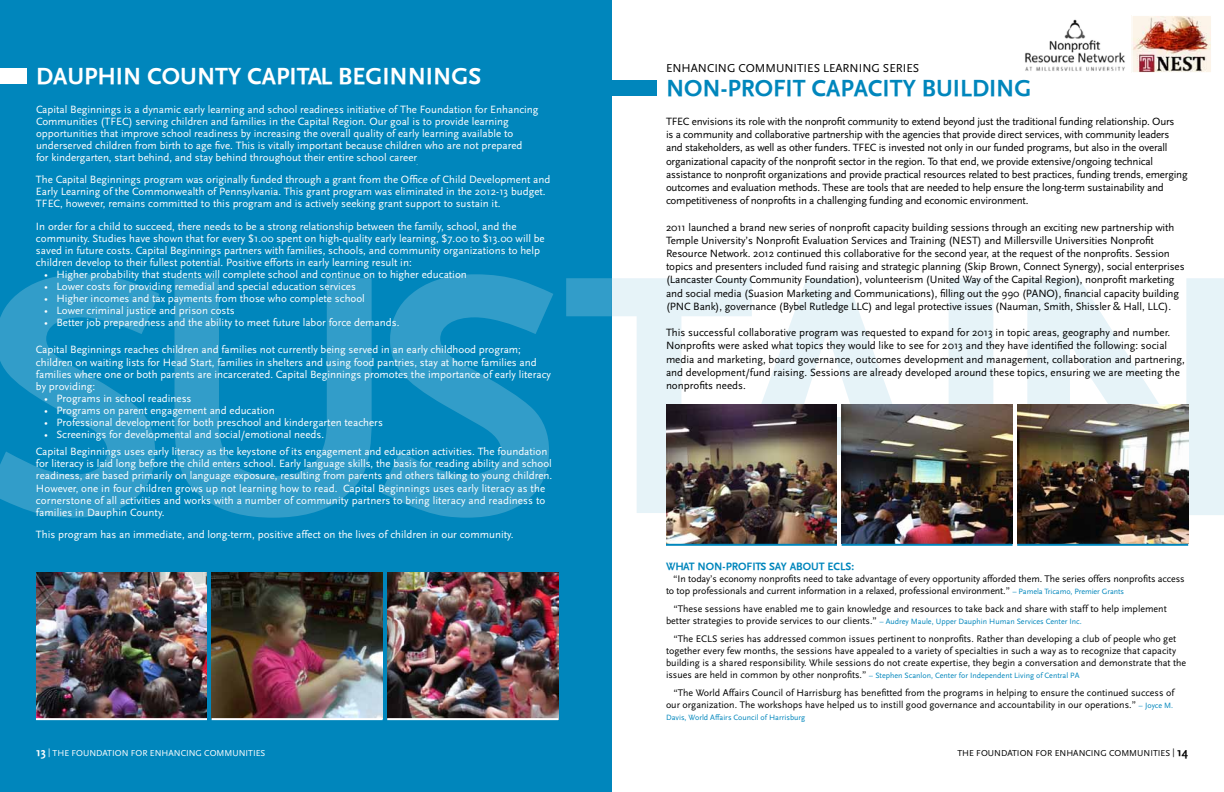
<style>
.page{position:relative;width:1224px;height:792px;background:#fff}
.page>*{position:absolute;margin:0;border:0;box-sizing:border-box;transform-origin:0 0}
.t1{font:700 24px "Scala Sans";color:#fff}
.t2{font:700 24px "Scala Sans";color:#0086bc}
.t3{font:12px "Scala Sans";color:#000}
.t4{font:11px/12.1px "Scala Sans";color:#fff}
.t5{font:11px/13.2px "Scala Sans";letter-spacing:-.01em;color:#000}
.t6{font:700 11px "Scala Sans";color:#0086bc}
.t7{font:10px/12px "Scala Sans";color:#000}
.t8{font:9px "Scala Sans";color:#fff}
.t9{font:9px "Scala Sans";color:#000}
.t10{font:8px "Scala Sans";color:#0086bc}
.s1{font-size:8px;color:#0086bc}
.s2{font-size:10px;color:#000}
.s3{font-weight:700;font-size:12px}
</style>
<div class="page">
<div style="left:0;top:0;width:612px;height:792px;background:#0086bc"></div>
<svg style="left:0;top:274px;width:612px;height:244px"></svg>
<img style="left:36px;top:572px;width:171px;height:146px">
<img style="left:212px;top:572px;width:171px;height:146px">
<img style="left:387px;top:572px;width:171px;height:146px">
<svg style="left:752px;top:278px;width:472px;height:237px;fill:#e6f3f8"></svg>
<svg style="left:612px;top:278px;width:140px;height:235px"></svg>
<img style="left:1134px;top:17px;width:76px;height:54px">
<div style="left:1132px;top:15px;width:80px;height:58px;border:1px solid #fff"></div>
<img style="left:1025px;top:19px;width:100px;height:52px">
<div style="left:612px;top:80px;width:45px;height:16px;background:#0086bc"></div>
<div style="left:0;top:68px;width:27px;height:16px;background:#fff"></div>
<hr style="left:36px;top:718px;width:171px;height:2px;background:#fff">
<hr style="left:212px;top:718px;width:171px;height:2px;background:#fff">
<hr style="left:387px;top:718px;width:171px;height:2px;background:#fff">
<img style="left:666px;top:405px;width:171px;height:139px">
<img style="left:842px;top:405px;width:171px;height:139px">
<img style="left:1017px;top:405px;width:171px;height:139px">
<hr style="left:666px;top:544px;width:171px;height:2px;background:#0086bc">
<hr style="left:842px;top:544px;width:171px;height:2px;background:#0086bc">
<hr style="left:1017px;top:544px;width:171px;height:2px;background:#0086bc">
<h1 class="t1" style="left:36px;top:63px;width:447px">DAUPHIN COUNTY CAPITAL BEGINNINGS</h1>
<p class="t4" style="left:36px;top:103px;width:504px">Capital Beginnings is a dynamic early learning and school readiness initiative of The Foundation for Enhancing Communities (TFEC) serving children and families in the Capital Region. Our goal is to provide learning opportunities that improve school readiness by increasing the overall quality of early learning available to underserved children from birth to age five. This is vitally important because children who are not prepared<br>for kindergarten, start behind, and stay behind throughout their entire school career<sub>.</sub></p>
<p class="t4" style="left:36px;top:174px;width:516px">The Capital Beginnings program was originally funded through a grant from the Office of Child Development and<br>Early Learning of the Commonwealth of Pennsylvania. This grant program was eliminated in the 2012-13 budget.<br>TFEC, however, remains committed to this program and is actively seeking grant support to sustain it.</p>
<p class="t4" style="left:36px;top:220px;width:510px">In order for a child to succeed, there needs to be a strong relationship between the family, school, and the community. Studies have shown that for every $1.00 spent on high-quality early learning, $7.00 to $13.00 will be saved in future costs. Capital Beginnings partners with families, schools, and community organizations to help children develop to their fullest potential. Positive efforts in early learning result in:</p>
<p class="t4" style="left:44px;top:268px;width:424px">• Higher probability that students will complete school and continue on to higher education</p>
<p class="t4" style="left:44px;top:281px;width:313px">• Lower costs for providing remedial and special education services</p>
<p class="t4" style="left:44px;top:293px;width:322px">• Higher incomes and tax payments from those who complete school</p>
<p class="t4" style="left:44px;top:305px;width:192px">• Lower criminal justice and prison costs</p>
<p class="t4" style="left:44px;top:317px;width:357px">• Better job preparedness and the ability to meet future labor force demands.</p>
<p class="t4" style="left:36px;top:344px;width:517px">Capital Beginnings reaches children and families not currently being served in an early childhood program; children on waiting lists for Head Start, families in shelters and using food pantries, stay at home families and families where one or both parents are incarcerated. Capital Beginnings promotes the importance of early literacy by providing:</p>
<p class="t4" style="left:44px;top:392px;width:149px">• Programs in school readiness</p>
<p class="t4" style="left:44px;top:404px;width:232px">• Programs on parent engagement and education</p>
<p class="t4" style="left:44px;top:417px;width:340px">• Professional development for both preschool and kindergarten teachers</p>
<p class="t4" style="left:36px;top:426px;width:513px;line-height:17.1px;text-indent:8px">• Screenings for developmental and social/emotional needs.<br>Capital Beginnings uses early literacy as the keystone of its engagement and education activities. The foundation</p>
<p class="t4" style="left:36px;top:458px;width:518px">for literacy is laid long before the child enters school. Early language skills, the basis for reading ability and school readiness, are based primarily on language exposure, resulting from parents and others talking to young children.<br>However, one in four children grows up not learning how to read. Capital Beginnings uses early literacy as the cornerstone of all activities and works with a number of community partners to bring literacy and readiness to families in Dauphin County.</p>
<p class="t4" style="left:36px;top:528px;width:479px">This program has an immediate, and long-term, positive affect on the lives of children in our community.</p>
<p class="t3" style="left:666px;top:62px;width:255px">ENHANCING COMMUNITIES LEARNING SERIES</p>
<h1 class="t2" style="left:666px;top:75px;width:367px">NON-PROFIT CAPACITY BUILDING</h1>
<p class="t5" style="left:666px;top:115px;width:523px">TFEC envisions its role with the nonprofit community to extend beyond just the traditional funding relationship. Ours<br>is a community and collaborative partnership with the agencies that provide direct services, with community leaders and stakeholders, as well as other funders. TFEC is invested not only in our funded programs, but also in the overall organizational capacity of the nonprofit sector in the region. To that end, we provide extensive/ongoing technical assistance to nonprofit organizations and provide practical resources related to best practices, funding trends, emerging outcomes and evaluation methods. These are tools that are needed to help ensure the long-term sustainability and competitiveness of nonprofits in a challenging funding and economic environment.</p>
<p class="t5" style="left:666px;top:221px;width:520px">2011 launched a brand new series of nonprofit capacity building sessions through an exciting new partnership with Temple University’s Nonprofit Evaluation Services and Training (NEST) and Millersville Universities Nonprofit Resource Network. 2012 continued this collaborative for the second year, at the request of the nonprofits. Session topics and presenters included fund raising and strategic planning (Skip Brown, Connect Synergy), social enterprises (Lancaster County Community Foundation), volunteerism (United Way of the Capital Region), nonprofit marketing and social media (Suasion Marketing and Communications), filling out the 990 (PANO), financial capacity building (PNC Bank), governance (Bybel Rutledge LLC) and legal protective issues (Nauman, Smith, Shissler &amp; Hall, LLC).</p>
<p class="t5" style="left:666px;top:326px;width:520px">This successful collaborative program was requested to expand for 2013 in topic areas, geography and number.<br>Nonprofits were asked what topics they would like to see for 2013 and they have identified the following: social media and marketing, board governance, outcomes development and management, collaboration and partnering, and development/fund raising. Sessions are already developed around these topics, ensuring we are meeting the nonprofits needs.</p>
<p class="t6" style="left:666px;top:560px;width:190px">WHAT NON-PROFITS SAY ABOUT ECLS:</p>
<p class="t7" style="left:666px;top:572px;width:520px;text-indent:7px">“In today’s economy nonprofits need to take advantage of every opportunity afforded them. The series offers nonprofits access to top professionals and current information in a relaxed, professional environment.” <span class="s1">– Pamela Tricamo, Premier Grants</span></p>
<p class="t7" style="left:674px;top:602px;width:495px">“These sessions have enabled me to gain knowledge and resources to take back and share with staff to help implement</p>
<p class="t10" style="left:666px;top:617px;width:417px"><span class="s2">better strategies to provide services to our clients.”</span> – Audrey Maule, Upper Dauphin Human Services Center Inc.</p>
<p class="t7" style="left:666px;top:632px;width:522px;text-indent:8px">“The ECLS series has addressed common issues pertinent to nonprofits. Rather than developing a club of people who get together every few months, the sessions have appealed to a variety of specialties in such a way as to recognize that capacity building is a shared responsibility. While sessions do not create expertise, they begin a conversation and demonstrate that the</p>
<p class="t10" style="left:666px;top:671px;width:415px"><span class="s2">issues are held in common by other nonprofits.”</span> – Stephen Scanlon, Center for Independent Living of Central PA</p>
<p class="t7" style="left:666px;top:686px;width:510px;text-align:right">“The World Affairs Council of Harrisburg has benefitted from the programs in helping to ensure the continued success of our organization. The workshops have helped us to instill good governance and accountability in our operations.” <span class="s1">– Joyce M.</span></p>
<p class="t10" style="left:666px;top:713px;width:141px">Davis, World Affairs Council of Harrisburg</p>
<p class="t8" style="left:36px;top:748px;width:231px"><span class="s3">13</span> | THE FOUNDATION FOR ENHANCING COMMUNITIES</p>
<p class="t9" style="left:957px;top:748px;width:232px">THE FOUNDATION FOR ENHANCING COMMUNITIES | <span class="s3">14</span></p>
</div>
